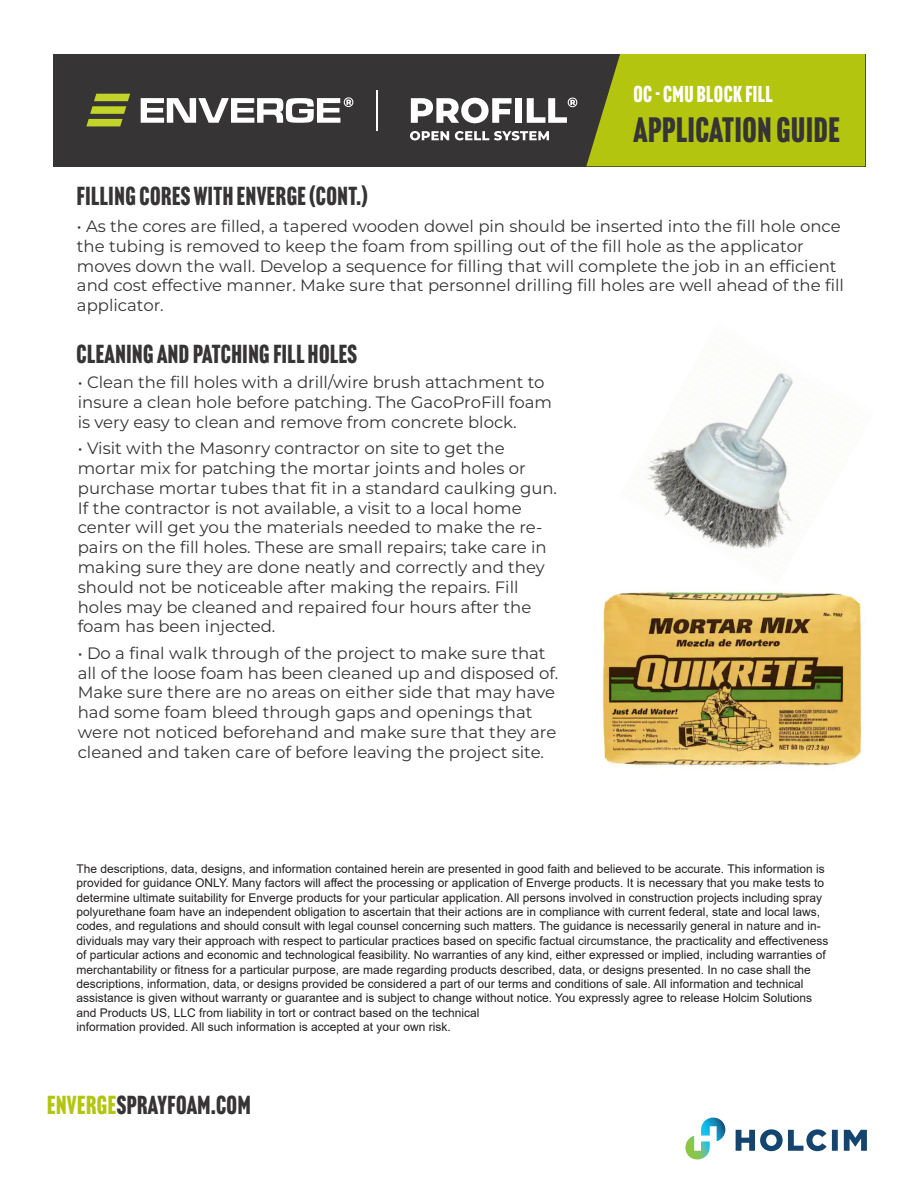
<style>
.page{position:relative;width:918px;height:1188px;background:#fff}
.page>*{position:absolute;margin:0;border:0;box-sizing:border-box;transform-origin:0 0}
.t1{font:34.5px "Headline Gothic ATF";letter-spacing:.02em;color:#363434}
.t2{font:25.5px "Headline Gothic ATF";letter-spacing:.02em;color:#363434}
.t3{font:22.5px "Headline Gothic ATF";letter-spacing:.02em;color:#fff}
.t4{font:16.5px/19.8px "Montserrat";color:#363434}
.t5{font:12px/14.4px "Arial";color:#231f20}
.s1{color:#b3c50e}
</style>
<div class="page">
<svg style="left:736px;top:1129px;width:131px;height:22px"></svg>
<svg style="left:685px;top:1118px;width:40px;height:41px"></svg>
<div style="left:53px;top:54px;width:812px;height:112px;background:#363434"></div>
<div style="left:586px;top:54px;width:279px;height:112px;background:#b3c50e"></div>
<svg style="left:411px;top:98px;width:101px;height:25px"></svg>
<div style="left:515px;top:98px;width:7px;height:25px;background:#fff"></div>
<svg style="left:527px;top:98px;width:50px;height:25px"></svg>
<svg style="left:410px;top:131px;width:39px;height:9px"></svg>
<svg style="left:455px;top:131px;width:94px;height:9px"></svg>
<hr style="left:376px;top:90px;width:2px;height:40px;background:#fff">
<svg style="left:86px;top:94px;width:44px;height:32px"></svg>
<svg style="left:141px;top:97px;width:212px;height:26px"></svg>
<img style="left:602px;top:592px;width:262px;height:175px">
<img style="left:627px;top:333px;width:243px;height:241px">
<h3 class="t3" style="left:633px;top:81px;width:141px">OC - CMU BLOCK FILL</h3>
<h1 class="t1" style="left:633px;top:109px;width:208px">APPLICATION GUIDE</h1>
<p class="t2" style="left:77px;top:182px;width:292px">FILLING CORES WITH ENVERGE (CONT.)</p>
<p class="t4" style="left:77px;top:216px;width:768px">• As the cores are filled, a tapered wooden dowel pin should be inserted into the fill hole once the tubing is removed to keep the foam from spilling out of the fill hole as the applicator moves down the wall. Develop a sequence for filling that will complete the job in an efficient and cost effective manner. Make sure that personnel drilling fill holes are well ahead of the fill applicator.</p>
<p class="t2" style="left:77px;top:339px;width:282px">CLEANING AND PATCHING FILL HOLES</p>
<p class="t4" style="left:78px;top:372px;width:476px">• Clean the fill holes with a drill/wire brush attachment to insure a clean hole before patching. The GacoProFill foam is very easy to clean and remove from concrete block.</p>
<p class="t4" style="left:78px;top:438px;width:481px">• Visit with the Masonry contractor on site to get the mortar mix for patching the mortar joints and holes or purchase mortar tubes that fit in a standard caulking gun.<br>If the contractor is not available, a visit to a local home center will get you the materials needed to make the re&shy;pairs on the fill holes. These are small repairs; take care in making sure they are done neatly and correctly and they should not be noticeable after making the repairs. Fill holes may be cleaned and repaired four hours after the foam has been injected.</p>
<p class="t4" style="left:78px;top:643px;width:482px">• Do a final walk through of the project to make sure that all of the loose foam has been cleaned up and disposed of.<br>Make sure there are no areas on either side that may have had some foam bleed through gaps and openings that were not noticed beforehand and make sure that they are cleaned and taken care of before leaving the project site.</p>
<p class="t5" style="left:77px;top:861px;width:754px">The descriptions, data, designs, and information contained herein are presented in good faith and believed to be accurate. This information is provided for guidance ONLY. Many factors will affect the processing or application of Enverge products. It is necessary that you make tests to determine ultimate suitability for Enverge products for your particular application. All persons involved in construction projects including spray polyurethane foam have an independent obligation to ascertain that their actions are in compliance with current federal, state and local laws, codes, and regulations and should consult with legal counsel concerning such matters. The guidance is necessarily general in nature and in&shy;dividuals may vary their approach with respect to particular practices based on specific factual circumstance, the practicality and effectiveness of particular actions and economic and technological feasibility. No warranties of any kind, either expressed or implied, including warranties of merchantability or fitness for a particular purpose, are made regarding products described, data, or designs presented. In no case shall the descriptions, information, data, or designs provided be considered a part of our terms and conditions of sale. All information and technical assistance is given without warranty or guarantee and is subject to change without notice. You expressly agree to release Holcim Solutions and Products US, LLC from liability in tort or contract based on the technical<br>information provided. All such information is accepted at your own risk.</p>
<h2 class="t2" style="left:47px;top:1090px;width:205px"><span class="s1">ENVERGE</span>SPRAYFOAM.COM</h2>
</div>
